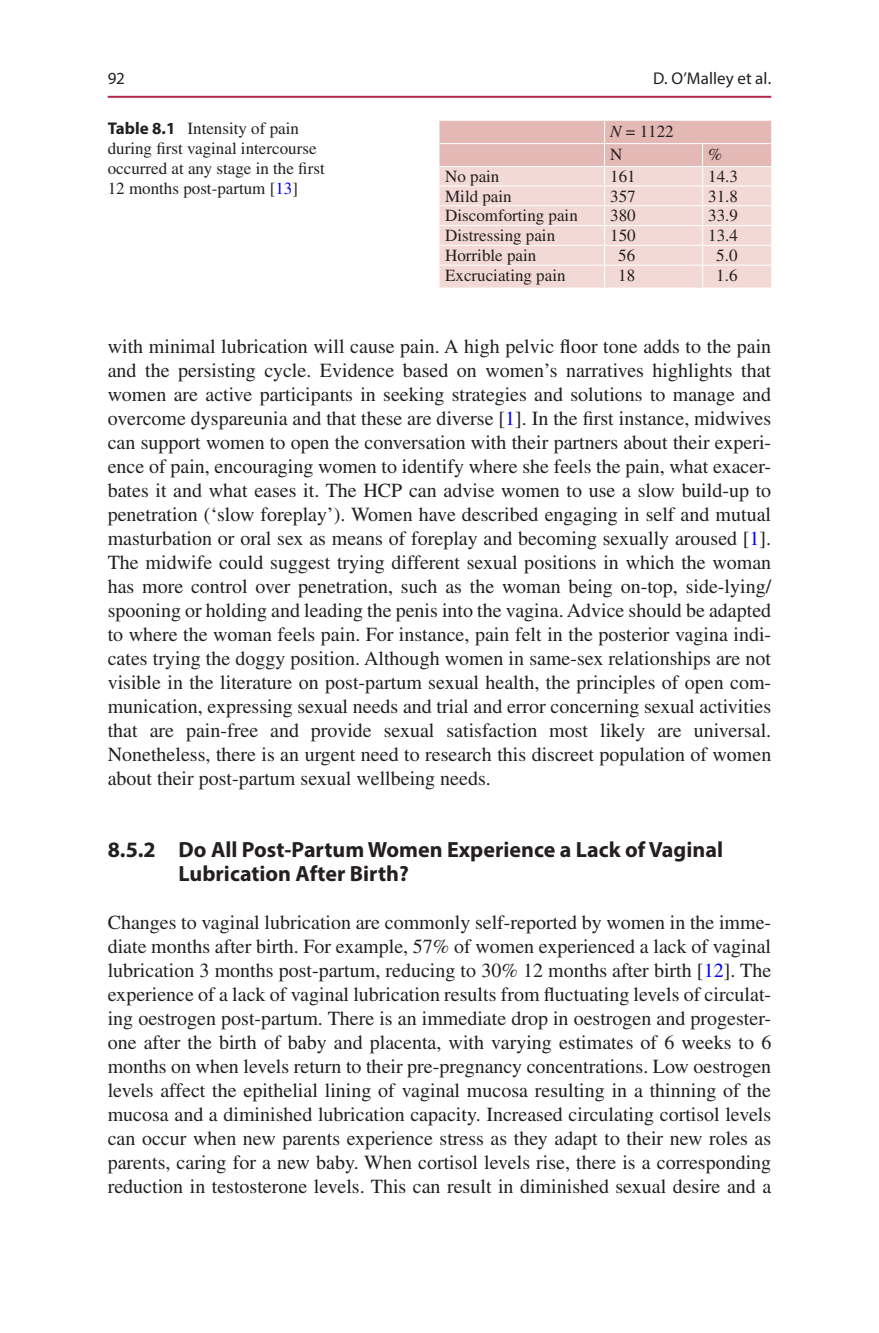
<style>
.page{position:relative;width:879px;height:1333px;background:#fff}
.page>*{position:absolute;margin:0;border:0;box-sizing:border-box;transform-origin:0 0}
._2_hd{font:700 22px/24px "Myriad Pro";color:#231f20}
.Text{font:20px/24px "Times LT Std";color:#231f20;text-align:justify}
.Text_flush{font:20px/24px "Times LT Std";color:#231f20;text-align:justify}
.T_Body{font:17px/20px "Times LT Std";color:#231f20}
.t1{font:17px "Myriad Pro";letter-spacing:.005em;color:#231f20}
.T_Head{font:17px "Times LT Std";color:#231f20}
.s1{font-family:"Myriad Pro";font-weight:700}
.s2{color:#00f}
.s3{font-style:italic}
</style>
<div class="page">
<svg style="left:439px;top:121px;width:332px;height:166px"></svg>
<hr style="left:108px;top:96px;width:663px;height:2px;background:#b6274b">
<p class="t1" style="left:653px;top:68px;width:119px">D. O’Malley et al.</p>
<p class="t1" style="left:108px;top:68px;width:19px">92</p>
<p class="T_Body" style="left:108px;top:118px;width:218px"><span class="s1">Table 8.1</span> Intensity of pain during first vaginal intercourse occurred at any stage in the first<br>12 months post-partum [<span class="s2">13</span>]</p>
<p class="T_Head" style="left:610px;top:122px;width:65px"><span class="s3">N</span> = 1122</p>
<p class="T_Head" style="left:610px;top:144px;width:14px">N</p>
<p class="T_Head" style="left:708px;top:144px;width:16px">%</p>
<p class="T_Body" style="left:445px;top:166px;width:56px">No pain</p>
<p class="T_Body" style="left:610px;top:166px;width:27px">161</p>
<p class="T_Body" style="left:708px;top:166px;width:31px">14.3</p>
<p class="T_Body" style="left:445px;top:186px;width:68px">Mild pain</p>
<p class="T_Body" style="left:610px;top:186px;width:27px">357</p>
<p class="T_Body" style="left:708px;top:186px;width:31px">31.8</p>
<p class="T_Body" style="left:445px;top:206px;width:134px">Discomforting pain</p>
<p class="T_Body" style="left:610px;top:206px;width:27px">380</p>
<p class="T_Body" style="left:708px;top:206px;width:31px">33.9</p>
<p class="T_Body" style="left:445px;top:225px;width:112px">Distressing pain</p>
<p class="T_Body" style="left:610px;top:225px;width:27px">150</p>
<p class="T_Body" style="left:708px;top:225px;width:31px">13.4</p>
<p class="T_Body" style="left:445px;top:245px;width:93px">Horrible pain</p>
<p class="T_Body" style="left:618px;top:245px;width:18px">56</p>
<p class="T_Body" style="left:716px;top:245px;width:23px">5.0</p>
<p class="T_Body" style="left:445px;top:265px;width:122px">Excruciating pain</p>
<p class="T_Body" style="left:618px;top:265px;width:18px">18</p>
<p class="T_Body" style="left:716px;top:265px;width:23px">1.6</p>
<p class="Text" style="left:108px;top:334px;width:665px">with minimal lubrication will cause pain. A high pelvic floor tone adds to the pain and the persisting cycle. Evidence based on women’s narratives highlights that women are active participants in seeking strategies and solutions to manage and overcome dyspareunia and that these are diverse [<span class="s2">1</span>]. In the first instance, midwives can support women to open the conversation with their partners about their experi&shy;ence of pain, encouraging women to identify where she feels the pain, what exacer&shy;bates it and what eases it. The HCP can advise women to use a slow build-up to penetration (‘slow foreplay’). Women have described engaging in self and mutual masturbation or oral sex as means of foreplay and becoming sexually aroused [<span class="s2">1</span>].<br>The midwife could suggest trying different sexual positions in which the woman has more control over penetration, such as the woman being on-top, side-lying/ spooning or holding and leading the penis into the vagina. Advice should be adapted to where the woman feels pain. For instance, pain felt in the posterior vagina indi&shy;cates trying the doggy position. Although women in same-sex relationships are not visible in the literature on post-partum sexual health, the principles of open com&shy;munication, expressing sexual needs and trial and error concerning sexual activities that are pain-free and provide sexual satisfaction most likely are universal.<br>Nonetheless, there is an urgent need to research this discreet population of women about their post-partum sexual wellbeing needs.</p>
<h3 class="_2_hd" style="left:179px;top:837px;width:546px;text-indent:-71px">8.5.2 Do All Post-Partum Women Experience a Lack of Vaginal<br>Lubrication After Birth?</h3>
<p class="Text_flush" style="left:108px;top:910px;width:665px">Changes to vaginal lubrication are commonly self-reported by women in the imme&shy;diate months after birth. For example, 57% of women experienced a lack of vaginal lubrication 3 months post-partum, reducing to 30% 12 months after birth [<span class="s2">12</span>]. The experience of a lack of vaginal lubrication results from fluctuating levels of circulat&shy;ing oestrogen post-partum. There is an immediate drop in oestrogen and progester&shy;one after the birth of baby and placenta, with varying estimates of 6 weeks to 6 months on when levels return to their pre-pregnancy concentrations. Low oestrogen levels affect the epithelial lining of vaginal mucosa resulting in a thinning of the mucosa and a diminished lubrication capacity. Increased circulating cortisol levels can occur when new parents experience stress as they adapt to their new roles as parents, caring for a new baby. When cortisol levels rise, there is a corresponding reduction in testosterone levels. This can result in diminished sexual desire and a</p>
</div>
